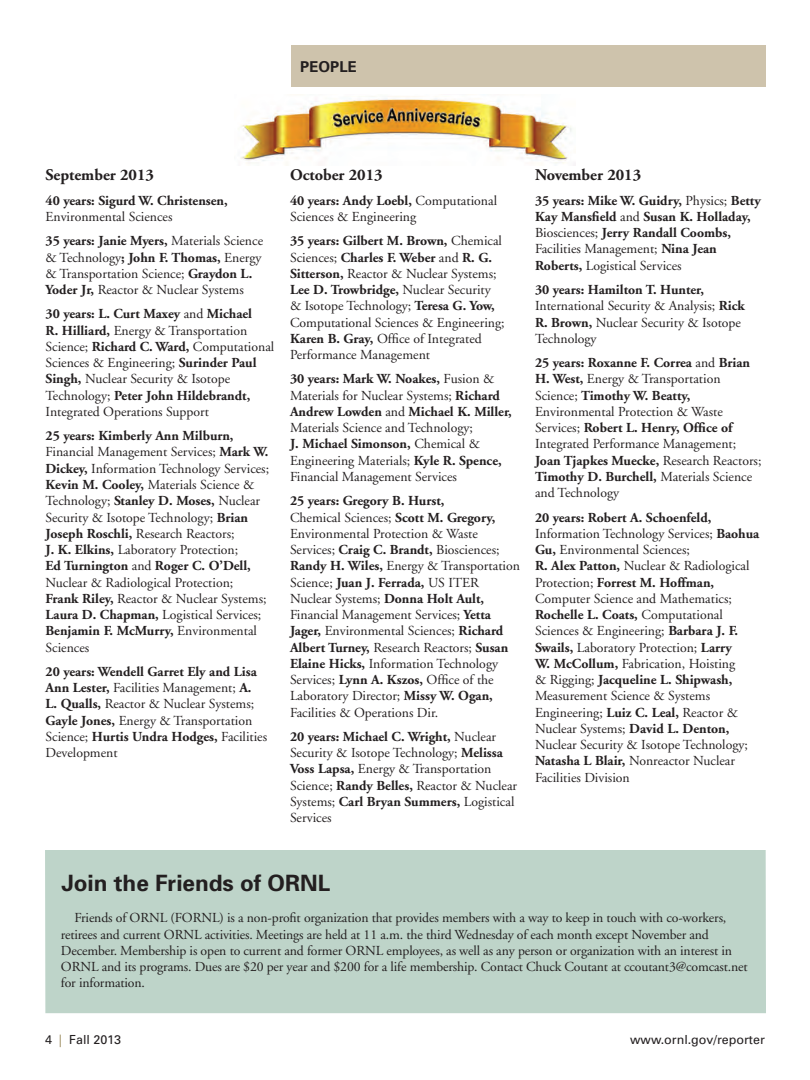
<style>
.page{position:relative;width:810px;height:1080px;background:#fff}
.page>*{position:absolute;margin:0;border:0;box-sizing:border-box;transform-origin:0 0}
.t1{font:700 22.5px "Univers";color:#231f20}
.t2{font:700 16.25px "Adobe Garamond";color:#231f20}
.t3{font:700 15px "Univers";color:#231f20}
.t4{font:13.75px/16.2px "Adobe Garamond";color:#231f20}
.t5{font:700 13.75px/16.2px "Adobe Garamond";color:#231f20}
.t6{font:12.5px "Univers";color:#231f20}
.s1{font-weight:700}
.s2{font-weight:400}
.s3{color:#968555}
</style>
<div class="page">
<div style="left:291px;top:45px;width:475px;height:41px;background:#cec3ac"></div>
<img style="left:240px;top:96px;width:336px;height:69px">
<div style="left:45px;top:850px;width:721px;height:163px;background:#bed4c9"></div>
<p class="t3" style="left:300px;top:58px;width:58px">PEOPLE</p>
<p class="t2" style="left:46px;top:166px;width:110px">September 2013</p>
<p class="t5" style="left:46px;top:192px;width:184px">40 years: Sigurd W. Christensen,</p>
<p class="t4" style="left:46px;top:205px;width:219px;line-height:24.4px">Environmental Sciences<br><span class="s1">35 years: Janie Myers,</span> Materials Science</p>
<p class="t4" style="left:46px;top:249px;width:218px">&amp; Technology<span class="s1">; John F. Thomas,</span> Energy &amp; Transportation Science; <span class="s1">Graydon L.<br>Yoder Jr,</span> Reactor &amp; Nuclear Systems</p>
<p class="t4" style="left:46px;top:306px;width:230px"><span class="s1">30 years: L. Curt Maxey</span> and <span class="s1">Michael<br>R. Hilliard,</span> Energy &amp; Transportation Science; <span class="s1">Richard C. Ward,</span> Computational Sciences &amp; Engineering; <span class="s1">Surinder Paul Singh,</span> Nuclear Security &amp; Isotope Technology; <span class="s1">Peter John Hildebrandt, </span>Integrated Operations Support</p>
<p class="t4" style="left:46px;top:428px;width:225px"><span class="s1">25 years: Kimberly Ann Milburn, </span>Financial Management Services; <span class="s1">Mark W.<br>Dickey,</span> Information Technology Services; <span class="s1">Kevin M. Cooley,</span> Materials Science &amp; Technology; <span class="s1">Stanley D. Moses,</span> Nuclear Security &amp; Isotope Technology; <span class="s1">Brian Joseph Roschli,</span> Research Reactors;<br><span class="s1">J. K. Elkins,</span> Laboratory Protection;<br><span class="s1">Ed Turnington</span> and <span class="s1">Roger C. O’Dell, </span>Nuclear &amp; Radiological Protection; <span class="s1">Frank Riley,</span> Reactor &amp; Nuclear Systems; <span class="s1">Laura D. Chapman,</span> Logistical Services; <span class="s1">Benjamin F. McMurry,</span> Environmental Sciences</p>
<p class="t4" style="left:46px;top:664px;width:223px"><span class="s1">20 years: Wendell Garret Ely and Lisa Ann Lester,</span> Facilities Management; <span class="s1">A.<br>L. Qualls,</span> Reactor &amp; Nuclear Systems; <span class="s1">Gayle Jones,</span> Energy &amp; Transportation Science; <span class="s1">Hurtis Undra Hodges,</span> Facilities Development</p>
<p class="t2" style="left:290px;top:166px;width:94px">October 2013</p>
<p class="t4" style="left:290px;top:193px;width:209px"><span class="s1">40 years: Andy Loebl,</span> Computational<br>Sciences &amp; Engineering</p>
<p class="t4" style="left:290px;top:233px;width:216px"><span class="s1">35 years: Gilbert M. Brown,</span> Chemical Sciences; <span class="s1">Charles F. Weber</span> and <span class="s1">R. G.<br>Sitterson,</span> Reactor &amp; Nuclear Systems; <span class="s1">Lee D. Trowbridge,</span> Nuclear Security &amp; Isotope Technology; <span class="s1">Teresa G. Yow, </span>Computational Sciences &amp; Engineering; <span class="s1">Karen B. Gray,</span> Office of Integrated Performance Management</p>
<p class="t4" style="left:290px;top:371px;width:223px"><span class="s1">30 years: Mark W. Noakes,</span> Fusion &amp; Materials for Nuclear Systems; <span class="s1">Richard Andrew Lowden</span> and <span class="s1">Michael K. Miller, </span>Materials Science and Technology;<br><span class="s1">J. Michael Simonson,</span> Chemical &amp; Engineering Materials; <span class="s1">Kyle R. Spence, </span>Financial Management Services</p>
<p class="t4" style="left:290px;top:493px;width:231px"><span class="s1">25 years: Gregory B. Hurst,<br></span>Chemical Sciences; <span class="s1">Scott M. Gregory, </span>Environmental Protection &amp; Waste Services; <span class="s1">Craig C. Brandt,</span> Biosciences; <span class="s1">Randy H. Wiles,</span> Energy &amp; Transportation Science; <span class="s1">Juan J. Ferrada,</span> US ITER Nuclear Systems; <span class="s1">Donna Holt Ault, </span>Financial Management Services; <span class="s1">Yetta Jager,</span> Environmental Sciences; <span class="s1">Richard Albert Turney,</span> Research Reactors; <span class="s1">Susan Elaine Hicks,</span> Information Technology Services; <span class="s1">Lynn A. Kszos,</span> Office of the Laboratory Director; <span class="s1">Missy W. Ogan, </span>Facilities &amp; Operations Dir.</p>
<p class="t4" style="left:290px;top:729px;width:229px"><span class="s1">20 years: Michael C. Wright,</span> Nuclear Security &amp; Isotope Technology; <span class="s1">Melissa Voss Lapsa,</span> Energy &amp; Transportation Science; <span class="s1">Randy Belles,</span> Reactor &amp; Nuclear Systems; <span class="s1">Carl Bryan Summers,</span> Logistical Services</p>
<p class="t2" style="left:535px;top:166px;width:108px">November 2013</p>
<p class="t5" style="left:535px;top:192px;width:227px">35 years: Mike W. Guidry, <span class="s2">Physics;</span> Betty Kay Mansfield <span class="s2">and</span> Susan K. Holladay, <span class="s2">Biosciences;</span> Jerry Randall Coombs, <span class="s2">Facilities Management;</span> Nina Jean Roberts, <span class="s2">Logistical Services</span></p>
<p class="t4" style="left:535px;top:282px;width:211px"><span class="s1">30 years: Hamilton T. Hunter,<br></span>International Security &amp; Analysis; <span class="s1">Rick<br>R. Brown,</span> Nuclear Security &amp; Isotope<br>Technology</p>
<p class="t4" style="left:535px;top:355px;width:228px"><span class="s1">25 years: Roxanne F. Correa</span> and <span class="s1">Brian H. West,</span> Energy &amp; Transportation Science; <span class="s1">Timothy W. Beatty, </span>Environmental Protection &amp; Waste Services; <span class="s1">Robert L. Henry, Office of </span>Integrated Performance Management; <span class="s1">Joan Tjapkes Muecke,</span> Research Reactors; <span class="s1">Timothy D. Burchell,</span> Materials Science and Technology</p>
<p class="t4" style="left:535px;top:509px;width:226px"><span class="s1">20 years: Robert A. Schoenfeld, </span>Information Technology Services; <span class="s1">Baohua Gu,</span> Environmental Sciences;<br><span class="s1">R. Alex Patton,</span> Nuclear &amp; Radiological Protection; <span class="s1">Forrest M. Hoffman, </span>Computer Science and Mathematics; <span class="s1">Rochelle L. Coats,</span> Computational Sciences &amp; Engineering; <span class="s1">Barbara J. F.<br>Swails,</span> Laboratory Protection; <span class="s1">Larry<br>W. McCollum,</span> Fabrication, Hoisting<br>&amp; Rigging; <span class="s1">Jacqueline L. Shipwash, </span>Measurement Science &amp; Systems Engineering; <span class="s1">Luiz C. Leal,</span> Reactor &amp; Nuclear Systems; <span class="s1">David L. Denton, </span>Nuclear Security &amp; Isotope Technology; <span class="s1">Natasha L Blair,</span> Nonreactor Nuclear Facilities Division</p>
<h1 class="t1" style="left:61px;top:869px;width:270px">Join the Friends of ORNL</h1>
<p class="t4" style="left:61px;top:910px;width:688px;text-indent:14px">Friends of ORNL (FORNL) is a non-profit organization that provides members with a way to keep in touch with co-workers, retirees and current ORNL activities. Meetings are held at 11 a.m. the third Wednesday of each month except November and December. Membership is open to current and former ORNL employees, as well as any person or organization with an interest in ORNL and its programs. Dues are $20 per year and $200 for a life membership. Contact Chuck Coutant at ccoutant3@comcast.net for information.</p>
<p class="t6" style="left:45px;top:1033px;width:78px">4 <span class="s3">|</span> Fall 2013</p>
<p class="t6" style="left:630px;top:1033px;width:136px">www. ornl.gov/reporter</p>
</div>
